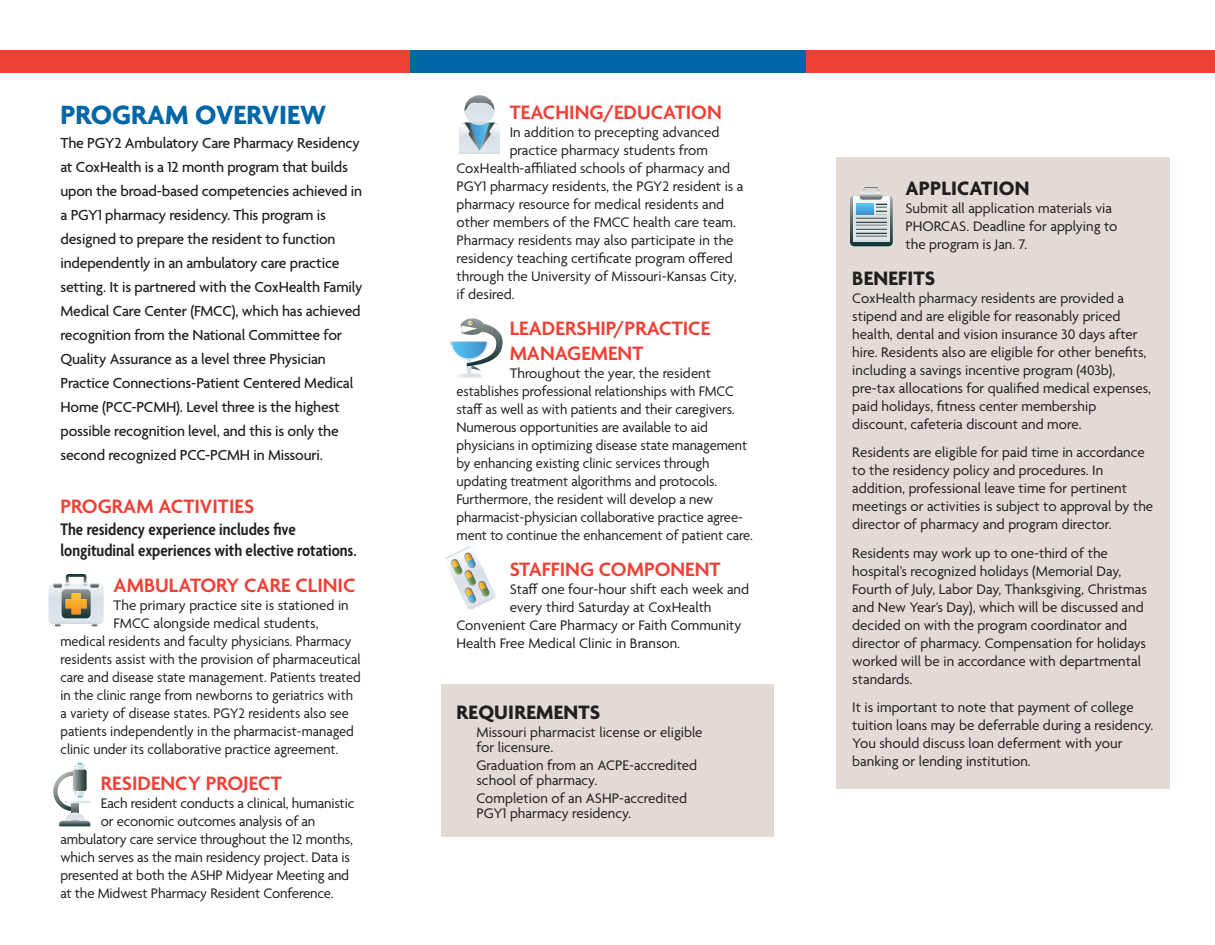
<style>
.page{position:relative;width:1215px;height:945px;background:#fff}
.page>*{position:absolute;margin:0;border:0;box-sizing:border-box;transform-origin:0 0}
.t1{font:700 28.5px "Agenda";color:#0067a6}
.t2{font:600 21px/25.2px "Agenda";color:#ef4036}
.t3{font:700 21px "Agenda";letter-spacing:.01em;color:#231f20}
.t4{font:600 condensed 18px/21.6px "Agenda";color:#231f20}
.t5{font:500 15.75px/24px "Agenda";letter-spacing:-.01em;color:#231f20}
.t6{font:15px/18px "Agenda";color:#231f20}
.t7{font:15px "Agenda";color:#231f20;scale:.96 1}
</style>
<div class="page">
<div style="left:441px;top:685px;width:333px;height:152px;background:#e2dbd5"></div>
<div style="left:0;top:50px;width:409px;height:23px;background:#ef4036"></div>
<div style="left:806px;top:50px;width:409px;height:23px;background:#ef4036"></div>
<div style="left:410px;top:50px;width:395px;height:23px;background:#0067a6"></div>
<svg style="left:459px;top:95px;width:41px;height:59px"></svg>
<svg style="left:53px;top:763px;width:37px;height:63px"></svg>
<div style="left:837px;top:157px;width:333px;height:631px;background:#e2dbd5"></div>
<div style="left:850px;top:195px;width:43px;height:51px;background:linear-gradient(to bottom,#aaabac,#112e2e);border-radius:4px"></div>
<svg style="left:854px;top:195px;width:35px;height:47px"></svg>
<svg style="left:857px;top:203px;width:3px;height:12px"></svg>
<svg style="left:860px;top:187px;width:26px;height:28px"></svg>
<hr style="left:856px;top:218px;width:30px;height:1px;background:#6b7677">
<hr style="left:856px;top:221px;width:30px;height:1px;background:#b3b7b8">
<hr style="left:856px;top:225px;width:30px;height:1px;background:#9ba1a2">
<hr style="left:856px;top:229px;width:30px;height:1px;background:#596767">
<hr style="left:856px;top:232px;width:30px;height:1px;background:#b3b7b8">
<hr style="left:856px;top:236px;width:30px;height:1px;background:#868e90">
<svg style="left:49px;top:584px;width:55px;height:40px"></svg>
<div style="left:62px;top:589px;width:29px;height:29px;background:#1c3c3c;border-radius:4px"></div>
<svg style="left:53px;top:574px;width:46px;height:41px"></svg>
<svg style="left:445px;top:546px;width:51px;height:64px"></svg>
<svg style="left:450px;top:318px;width:53px;height:60px"></svg>
<p class="t1" style="left:60px;top:106px;width:267px">PROGRAM OVERVIEW</p>
<p class="t5" style="left:60px;top:133px;width:303px">The PGY2 Ambulatory Care Pharmacy Residency at CoxHealth is a 12 month program that builds upon the broad-based competencies achieved in a PGY1 pharmacy residency. This program is designed to prepare the resident to function independently in an ambulatory care practice setting. It is partnered with the CoxHealth Family Medical Care Center (FMCC), which has achieved recognition from the National Committee for Quality Assurance as a level three Physician Practice Connections-Patient Centered Medical Home (PCC-PCMH). Level three is the highest possible recognition level, and this is only the second recognized PCC-PCMH in Missouri.</p>
<p class="t2" style="left:60px;top:497px;width:195px">PROGRAM ACTIVITIES</p>
<p class="t4" style="left:60px;top:519px;width:298px">The residency experience includes five longitudinal experiences with elective rotations.</p>
<p class="t2" style="left:114px;top:576px;width:243px">AMBULATORY CARE CLINIC</p>
<p class="t6" style="left:114px;top:597px;width:237px">The primary practice site is stationed in</p>
<p class="t6" style="left:114px;top:615px;width:206px">FMCC alongside medical students,</p>
<p class="t7" style="left:60px;top:635px;width:305px">medical residents and faculty physicians. Pharmacy</p>
<p class="t7" style="left:60px;top:653px;width:314px">residents assist with the provision of pharmaceutical</p>
<p class="t7" style="left:60px;top:671px;width:315px">care and disease state management. Patients treated</p>
<p class="t7" style="left:60px;top:689px;width:306px">in the clinic range from newborns to geriatrics with</p>
<p class="t7" style="left:60px;top:707px;width:302px">a variety of disease states. PGY2 residents also see</p>
<p class="t7" style="left:60px;top:725px;width:307px">patients independently in the pharmacist-managed</p>
<p class="t7" style="left:60px;top:743px;width:291px">clinic under its collaborative practice agreement.</p>
<p class="t2" style="left:101px;top:774px;width:182px">RESIDENCY PROJECT</p>
<p class="t6" style="left:101px;top:795px;width:255px">Each resident conducts a clinical, humanistic</p>
<p class="t6" style="left:101px;top:813px;width:216px">or economic outcomes analysis of an</p>
<p class="t6" style="left:60px;top:831px;width:294px">ambulatory care service throughout the 12 months,</p>
<p class="t6" style="left:60px;top:849px;width:291px">which serves as the main residency project. Data is</p>
<p class="t6" style="left:60px;top:867px;width:290px">presented at both the ASHP Midyear Meeting and</p>
<p class="t6" style="left:60px;top:885px;width:275px">at the Midwest Pharmacy Resident Conference.</p>
<p class="t2" style="left:510px;top:103px;width:214px">TEACHING/EDUCATION</p>
<p class="t6" style="left:510px;top:125px;width:211px">In addition to precepting advanced</p>
<p class="t6" style="left:510px;top:143px;width:200px">practice pharmacy students from</p>
<p class="t6" style="left:456px;top:161px;width:275px">CoxHealth-affiliated schools of pharmacy and</p>
<p class="t6" style="left:456px;top:179px;width:289px">PGY1 pharmacy residents, the PGY2 resident is a</p>
<p class="t6" style="left:456px;top:197px;width:269px">pharmacy resource for medical residents and</p>
<p class="t6" style="left:456px;top:215px;width:281px">other members of the FMCC health care team.</p>
<p class="t6" style="left:456px;top:233px;width:279px">Pharmacy residents may also participate in the</p>
<p class="t6" style="left:456px;top:251px;width:278px">residency teaching certificate program offered</p>
<p class="t6" style="left:456px;top:269px;width:282px">through the University of Missouri-Kansas City,</p>
<p class="t6" style="left:456px;top:287px;width:60px">if desired.</p>
<p class="t2" style="left:510px;top:319px;width:202px">LEADERSHIP/PRACTICE<br>MANAGEMENT</p>
<p class="t6" style="left:456px;top:365px;width:298px;text-indent:53px">Throughout the year, the resident establishes professional relationships with FMCC staff as well as with patients and their caregivers.<br>Numerous opportunities are available to aid physicians in optimizing disease state management by enhancing existing clinic services through updating treatment algorithms and protocols.<br>Furthermore, the resident will develop a new pharmacist-physician collaborative practice agree&shy;ment to continue the enhancement of patient care.</p>
<p class="t2" style="left:510px;top:560px;width:212px">STAFFING COMPONENT</p>
<p class="t6" style="left:510px;top:581px;width:241px">Staff one four-hour shift each week and</p>
<p class="t6" style="left:510px;top:599px;width:203px">every third Saturday at CoxHealth</p>
<p class="t6" style="left:456px;top:617px;width:287px">Convenient Care Pharmacy or Faith Community</p>
<p class="t6" style="left:456px;top:635px;width:225px">Health Free Medical Clinic in Branson.</p>
<p class="t3" style="left:456px;top:706px;width:145px">REQUIREMENTS</p>
<p class="t6" style="left:476px;top:726px;width:228px;line-height:15px">Missouri pharmacist license or eligible for licensure.</p>
<p class="t6" style="left:476px;top:759px;width:222px;line-height:15px">Graduation from an ACPE-accredited school of pharmacy.</p>
<p class="t6" style="left:476px;top:792px;width:212px;line-height:15px">Completion of an ASHP-accredited<br>PGY1 pharmacy residency.</p>
<p class="t3" style="left:906px;top:182px;width:126px">APPLICATION</p>
<p class="t6" style="left:906px;top:201px;width:214px">Submit all application materials via<br>PHORCAS. Deadline for applying to the program is Jan. 7.</p>
<p class="t3" style="left:852px;top:271px;width:85px">BENEFITS</p>
<p class="t6" style="left:852px;top:290px;width:300px">CoxHealth pharmacy residents are provided a stipend and are eligible for reasonably priced health, dental and vision insurance 30 days after hire. Residents also are eligible for other benefits, including a savings incentive program (403b), pre-tax allocations for qualified medical expenses, paid holidays, fitness center membership discount, cafeteria discount and more.</p>
<p class="t6" style="left:852px;top:445px;width:302px">Residents are eligible for paid time in accordance to the residency policy and procedures. In addition, professional leave time for pertinent meetings or activities is subject to approval by the director of pharmacy and program director.</p>
<p class="t6" style="left:852px;top:545px;width:296px">Residents may work up to one-third of the hospital’s recognized holidays (Memorial Day, Fourth of July, Labor Day, Thanksgiving, Christmas and New Year’s Day), which will be discussed and decided on with the program coordinator and director of pharmacy. Compensation for holidays worked will be in accordance with departmental standards.</p>
<p class="t6" style="left:852px;top:700px;width:303px">It is important to note that payment of college tuition loans may be deferrable during a residency.<br>You should discuss loan deferment with your banking or lending institution.</p>
</div>
